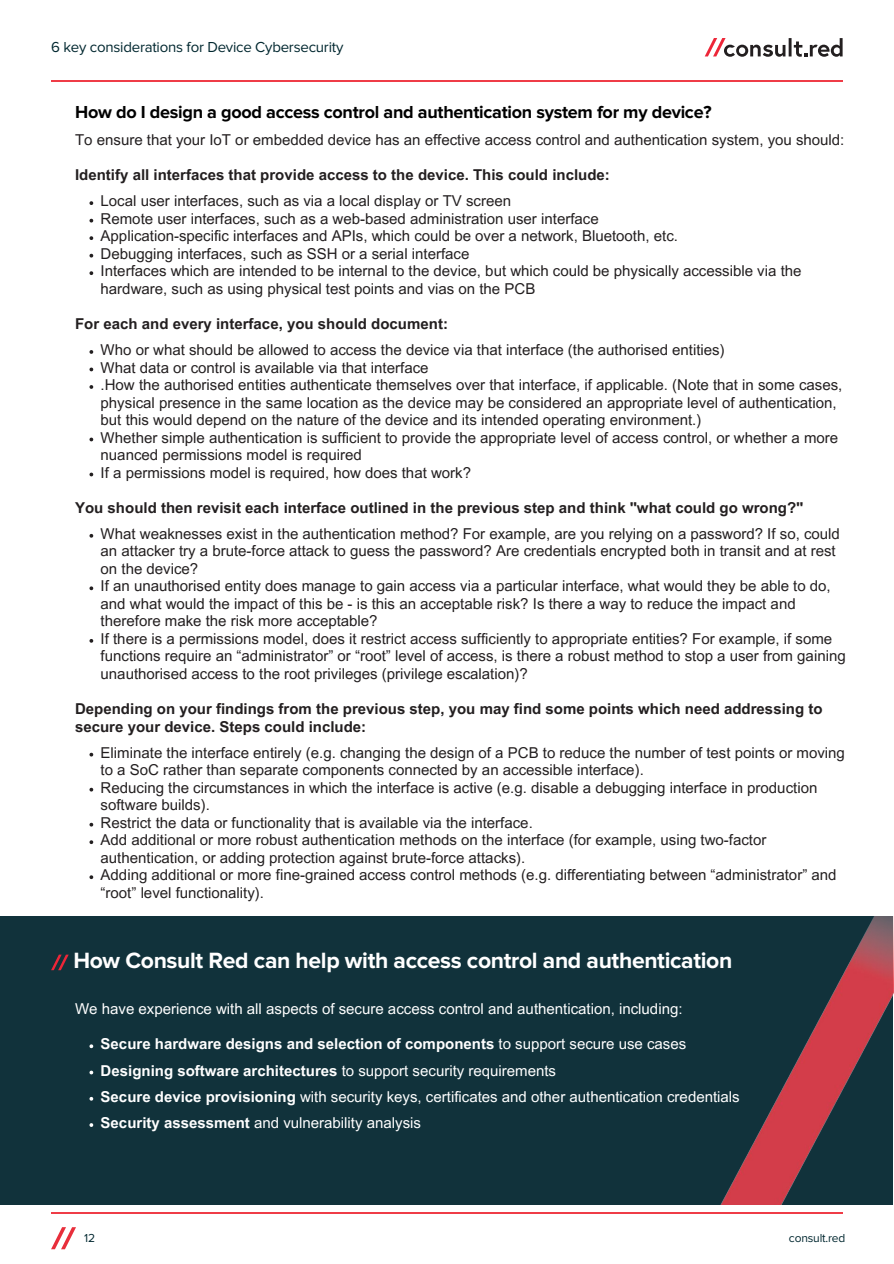
<style>
.page{position:relative;width:894px;height:1264px;background:#fff}
.page>*{position:absolute;margin:0;border:0;box-sizing:border-box;transform-origin:0 0}
.t1{font:700 22.95px "Proxima Nova";letter-spacing:-.015em;color:#fff}
.t2{font:700 18px "Proxima Nova";letter-spacing:-.015em;color:#000}
.t3{font:15px/17.5px "Arial MT Pro";color:#231f20}
.t4{font:700 15px/17.5px "Arial MT Pro";color:#231f20}
.t5{font:15px "Arial MT Pro";color:#fff}
.t6{font:700 15px "Arial MT Pro";color:#fff}
.t7{font:15px "Proxima Nova";letter-spacing:-.015em;color:#00272f}
.t8{font:12px "Proxima Nova";letter-spacing:-.015em;color:#00272f}
.s1{font-weight:400}
.s2{font-weight:700}
</style>
<div class="page">
<hr style="left:51px;top:81px;width:791px;height:1px;background:#ef3c47">
<hr style="left:51px;top:1212px;width:791px;height:1px;background:#ef3c47">
<svg style="left:51px;top:1227px;width:25px;height:22px"></svg>
<svg style="left:704px;top:38px;width:138px;height:19px"></svg>
<svg style="left:89px;top:201px;width:4px;height:4px"></svg>
<svg style="left:89px;top:219px;width:4px;height:3px"></svg>
<svg style="left:89px;top:236px;width:4px;height:4px"></svg>
<svg style="left:89px;top:254px;width:4px;height:3px"></svg>
<svg style="left:89px;top:271px;width:4px;height:4px"></svg>
<svg style="left:89px;top:350px;width:4px;height:4px"></svg>
<svg style="left:89px;top:367px;width:4px;height:4px"></svg>
<svg style="left:89px;top:385px;width:4px;height:4px"></svg>
<svg style="left:89px;top:437px;width:4px;height:4px"></svg>
<svg style="left:89px;top:472px;width:4px;height:4px"></svg>
<svg style="left:89px;top:534px;width:4px;height:3px"></svg>
<svg style="left:89px;top:586px;width:4px;height:4px"></svg>
<svg style="left:89px;top:639px;width:4px;height:3px"></svg>
<svg style="left:89px;top:752px;width:4px;height:4px"></svg>
<svg style="left:89px;top:787px;width:4px;height:4px"></svg>
<svg style="left:89px;top:822px;width:4px;height:4px"></svg>
<svg style="left:89px;top:840px;width:4px;height:4px"></svg>
<svg style="left:89px;top:875px;width:4px;height:4px"></svg>
<div style="left:0;top:916px;width:892px;height:288px;background:#11323b"></div>
<svg style="left:51px;top:954px;width:18px;height:16px"></svg>
<svg style="left:89px;top:1044px;width:4px;height:4px"></svg>
<svg style="left:89px;top:1070px;width:4px;height:4px"></svg>
<svg style="left:89px;top:1096px;width:4px;height:4px"></svg>
<img style="left:721px;top:916px;width:172px;height:288px">
<h2 class="t7" style="left:51px;top:40px;width:294px">6 key considerations for Device Cybersecurity</h2>
<h1 class="t2" style="left:75px;top:104px;width:637px">How do I design a good access control and authentication system for my device?</h1>
<h3 class="t3" style="left:75px;top:133px;width:770px">To ensure that your IoT or embedded device has an effective access control and authentication system, you should:</h3>
<p class="t4" style="left:75px;top:168px;width:536px">Identify all interfaces that provide access to the device. This could include:</p>
<p class="t3" style="left:101px;top:194px;width:412px">Local user interfaces, such as via a local display or TV screen</p>
<p class="t3" style="left:101px;top:211px;width:499px">Remote user interfaces, such as a web-based administration user interface</p>
<p class="t3" style="left:101px;top:229px;width:578px">Application-specific interfaces and APIs, which could be over a network, Bluetooth, etc.</p>
<p class="t3" style="left:101px;top:246px;width:370px">Debugging interfaces, such as SSH or a serial interface</p>
<h3 class="t3" style="left:101px;top:264px;width:702px">Interfaces which are intended to be internal to the device, but which could be physically accessible via the hardware, such as using physical test points and vias on the PCB</h3>
<p class="t4" style="left:75px;top:316px;width:374px">For each and every interface, you should document:</p>
<p class="t3" style="left:101px;top:343px;width:625px">Who or what should be allowed to access the device via that interface (the authorised entities)</p>
<p class="t3" style="left:101px;top:360px;width:329px">What data or control is available via that interface</p>
<p class="t3" style="left:101px;top:378px;width:743px">.How the authorised entities authenticate themselves over that interface, if applicable. (Note that in some cases, physical presence in the same location as the device may be considered an appropriate level of authentication, but this would depend on the nature of the device and its intended operating environment.)</p>
<p class="t3" style="left:101px;top:430px;width:738px">Whether simple authentication is sufficient to provide the appropriate level of access control, or whether a more nuanced permissions model is required</p>
<h3 class="t3" style="left:101px;top:465px;width:372px">If a permissions model is required, how does that work?</h3>
<p class="t4" style="left:75px;top:500px;width:729px">You should then revisit each interface outlined in the previous step and think "what could go wrong?"</p>
<p class="t3" style="left:101px;top:526px;width:740px">What weaknesses exist in the authentication method? For example, are you relying on a password? If so, could an attacker try a brute-force attack to guess the password? Are credentials encrypted both in transit and at rest on the device?</p>
<p class="t3" style="left:101px;top:579px;width:731px">If an unauthorised entity does manage to gain access via a particular interface, what would they be able to do, and what would the impact of this be - is this an acceptable risk? Is there a way to reduce the impact and therefore make the risk more acceptable?</p>
<h3 class="t3" style="left:101px;top:631px;width:746px">If there is a permissions model, does it restrict access sufficiently to appropriate entities? For example, if some functions require an “administrator” or “root” level of access, is there a robust method to stop a user from gaining unauthorised access to the root privileges (privilege escalation)?</h3>
<p class="t4" style="left:75px;top:701px;width:748px">Depending on your findings from the previous step, you may find some points which need addressing to secure your device. Steps could include:</p>
<p class="t3" style="left:101px;top:745px;width:745px">Eliminate the interface entirely (e.g. changing the design of a PCB to reduce the number of test points or moving to a SoC rather than separate components connected by an accessible interface).</p>
<p class="t3" style="left:101px;top:780px;width:718px">Reducing the circumstances in which the interface is active (e.g. disable a debugging interface in production software builds).</p>
<p class="t3" style="left:101px;top:815px;width:433px">Restrict the data or functionality that is available via the interface.</p>
<p class="t3" style="left:101px;top:833px;width:667px">Add additional or more robust authentication methods on the interface (for example, using two-factor authentication, or adding protection against brute-force attacks).</p>
<p class="t3" style="left:101px;top:868px;width:737px">Adding additional or more fine-grained access control methods (e.g. differentiating between “administrator” and “root” level functionality).</p>
<h4 class="t1" style="left:73px;top:949px;width:660px">How Consult Red can help with access control and authentication</h4>
<p class="t5" style="left:75px;top:1003px;width:608px">We have experience with all aspects of secure access control and authentication, including:</p>
<p class="t6" style="left:101px;top:1038px;width:587px">Secure hardware designs and selection of components <span class="s1">to support secure use cases</span></p>
<p class="t6" style="left:101px;top:1064px;width:457px">Designing software architectures <span class="s1">to support security requirements</span></p>
<p class="t5" style="left:101px;top:1090px;width:640px"><span class="s2">Secure device provisioning</span> with security keys, certificates and other authentication credentials</p>
<p class="t5" style="left:101px;top:1117px;width:322px"><span class="s2">Security assessment</span> and vulnerability analysis</p>
<h4 class="t8" style="left:84px;top:1231px;width:12px">12</h4>
<h4 class="t8" style="left:788px;top:1232px;width:58px">consult.red</h4>
</div>
